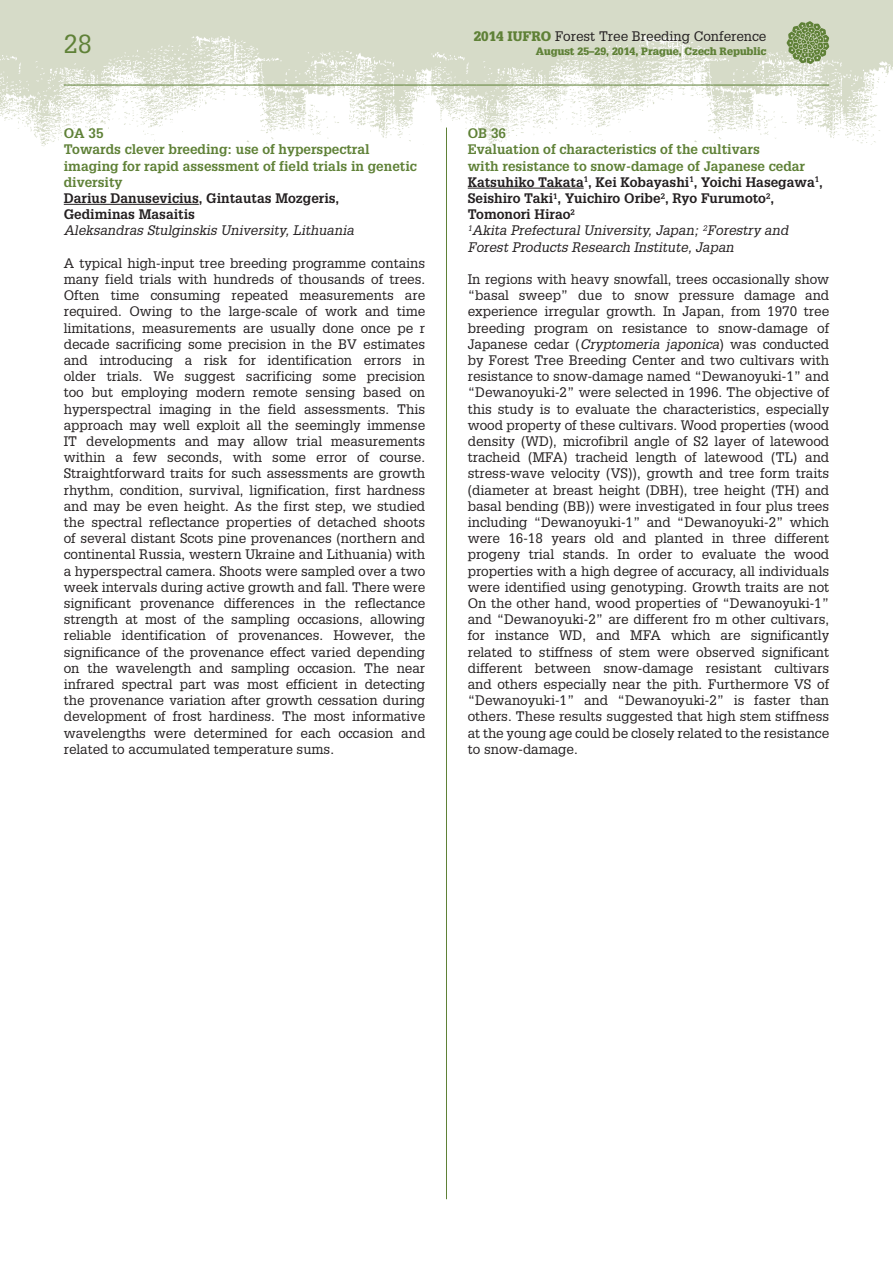
<style>
.page{position:relative;width:893px;height:1263px;background:#fff}
.page>*{position:absolute;margin:0;border:0;box-sizing:border-box;transform-origin:0 0}
.t1{font:25.5px "Glypha CE";color:#5f8137}
.t2{font:13.5px/16.2px "Glypha CE";color:#231f20;text-align:justify}
.t3{font:700 13.5px/16.2px "Glypha CE";color:#231f20}
.t4{font:700 13.5px/16.2px "Glypha CE";color:#5f8137}
.t5{font:italic 13.5px "Glypha CE";color:#231f20}
.t6{font:900 10.5px "Glypha CE";color:#5f8137}
.s1{font-weight:900;color:#5f8137}
.s2{color:#5f8137}
.s3{font-weight:400;font-style:italic}
.s4{font-style:italic}
</style>
<div class="page">
<div style="left:0;top:0;width:893px;height:147px;background:#d6dbc8"></div>
<img style="left:0;top:36px;width:893px;height:111px">
<svg style="left:787px;top:21px;width:42px;height:43px"></svg>
<hr style="left:64px;top:85px;width:765px;height:1px;background:#5f8137">
<hr style="left:446px;top:128px;width:1px;height:1071px;background:#5f8137">
<hr style="left:64px;top:204px;width:135px;height:1px;background:#231f20">
<hr style="left:468px;top:188px;width:116px;height:1px;background:#231f20">
<h1 class="t1" style="left:64px;top:34px;width:30px">28</h1>
<p class="t4" style="left:64px;top:127px;width:355px">OA 35<br>Towards clever breeding: use of hyperspectral imaging for rapid assessment of field trials in genetic diversity</p>
<p class="t3" style="left:64px;top:191px;width:277px">Darius Danusevicius, Gintautas Mozgeris,<br>Gediminas Masaitis</p>
<p class="t5" style="left:64px;top:226px;width:292px">Aleksandras Stulginskis University, Lithuania</p>
<p class="t2" style="left:64px;top:256px;width:363px">A typical high-input tree breeding programme contains many field trials with hundreds of thousands of trees.<br>Often time consuming repeated measurements are required. Owing to the large-scale of work and time limitations, measurements are usually done once pe r decade sacrificing some precision in the BV estimates and introducing a risk for identification errors in older trials. We suggest sacrificing some precision too but employing modern remote sensing based on hyperspectral imaging in the field assessments. This approach may well exploit all the seemingly immense IT developments and may allow trial measurements within a few seconds, with some error of course.<br>Straightforward traits for such assessments are growth rhythm, condition, survival, lignification, first hardness and may be even height. As the first step, we studied the spectral reflectance properties of detached shoots of several distant Scots pine provenances (northern and continental Russia, western Ukraine and Lithuania) with a hyperspectral camera. Shoots were sampled over a two week intervals during active growth and fall. There were significant provenance differences in the reflectance strength at most of the sampling occasions, allowing reliable identification of provenances. However, the significance of the provenance effect varied depending on the wavelength and sampling occasion. The near infrared spectral part was most efficient in detecting the provenance variation after growth cessation during development of frost hardiness. The most informative wavelengths were determined for each occasion and related to accumulated temperature sums.</p>
<p class="t2" style="left:474px;top:29px;width:294px"><span class="s1">2014 IUFRO</span> Forest Tree Breeding Conference</p>
<p class="t6" style="left:536px;top:46px;width:232px">August 25–29, 2014, Prague, Czech Republic</p>
<p class="t3" style="left:468px;top:127px;width:357px"><span class="s2">OB 36<br>Evaluation of characteristics of the cultivars<br>with resistance to snow-damage of Japanese cedar </span>Katsuhiko Takata<sup>1</sup>, Kei Kobayashi<sup>1</sup>, Yoichi Hasegawa<sup>1</sup>, Seishiro Taki<sup>1</sup>, Yuichiro Oribe<sup>2</sup>, Ryo Furumoto<sup>2</sup>, Tomonori Hirao<sup>2<br></sup><sup>1</sup><span class="s3">Akita Prefectural University, Japan;</span> <sup>2</sup><span class="s3">Forestry and Forest Products Research Institute, Japan</span></p>
<p class="t2" style="left:468px;top:272px;width:363px">In regions with heavy snowfall, trees occasionally show “basal sweep” due to snow pressure damage and experience irregular growth. In Japan, from 1970 tree breeding program on resistance to snow-damage of Japanese cedar (<span class="s4">Cryptomeria japonica</span>) was conducted by Forest Tree Breeding Center and two cultivars with resistance to snow-damage named “Dewanoyuki-1” and “Dewanoyuki-2” were selected in 1996. The objective of this study is to evaluate the characteristics, especially wood property of these cultivars. Wood properties (wood density (WD), microfibril angle of S2 layer of latewood tracheid (MFA) tracheid length of latewood (TL) and stress-wave velocity (VS)), growth and tree form traits (diameter at breast height (DBH), tree height (TH) and basal bending (BB)) were investigated in four plus trees including “Dewanoyuki-1” and “Dewanoyuki-2” which were 16-18 years old and planted in three different progeny trial stands. In order to evaluate the wood properties with a high degree of accuracy, all individuals were identified using genotyping. Growth traits are not On the other hand, wood properties of “Dewanoyuki-1” and “Dewanoyuki-2” are different fro m other cultivars, for instance WD, and MFA which are significantly related to stiffness of stem were observed significant different between snow-damage resistant cultivars and others especially near the pith. Furthermore VS of “Dewanoyuki-1” and “Dewanoyuki-2” is faster than others. These results suggested that high stem stiffness at the young age could be closely related to the resistance to snow-damage.</p>
</div>
